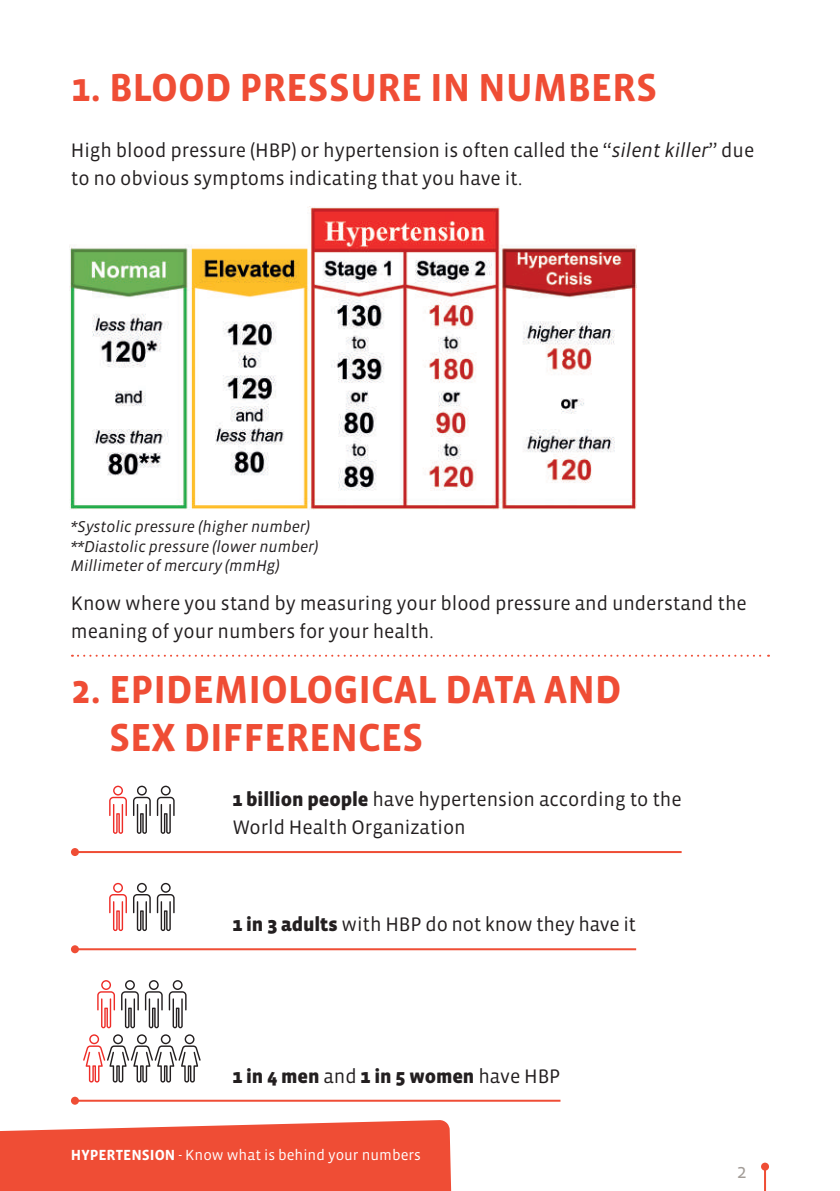
<style>
.page{position:relative;width:840px;height:1191px;background:#fff}
.page>*{position:absolute;margin:0;border:0;box-sizing:border-box;transform-origin:0 0}
.t1{font:700 40px/48px "Vista Sans";letter-spacing:-.005em;color:#ef4d35}
.t2{font:20px/28px "Vista Sans";letter-spacing:-.005em;color:#231f20}
.t3{font:900 20px "Vista Sans";letter-spacing:-.005em;color:#231f20}
.t4{font:20px "Vista Sans";color:#a29c97}
.t5{font:italic 16px/19.2px "Vista Sans";letter-spacing:-.005em;color:#231f20}
.t6{font:15px "Vista Sans";color:#fff}
.s1{font-style:italic}
.s2{font-weight:900}
.s3{font-weight:400}
.s4{font-weight:700}
</style>
<div class="page">
<svg style="left:0;top:1120px;width:451px;height:71px;background:#f05b44"></svg>
<svg style="left:72px;top:654px;width:696px;height:2px"></svg>
<svg style="left:133px;top:883px;width:18px;height:48px"></svg>
<svg style="left:157px;top:883px;width:17px;height:48px"></svg>
<svg style="left:109px;top:883px;width:18px;height:48px"></svg>
<hr style="left:75px;top:948px;width:560px;height:2px;background:#ef4d35">
<div style="left:71px;top:945px;width:8px;height:8px;background:#ef4d35;border-radius:50%"></div>
<svg style="left:121px;top:980px;width:18px;height:48px"></svg>
<svg style="left:145px;top:980px;width:18px;height:48px"></svg>
<svg style="left:169px;top:980px;width:17px;height:48px"></svg>
<svg style="left:97px;top:980px;width:18px;height:48px"></svg>
<svg style="left:83px;top:1034px;width:118px;height:48px"></svg>
<hr style="left:75px;top:1099px;width:485px;height:2px;background:#ef4d35">
<div style="left:71px;top:1096px;width:8px;height:8px;background:#ef4d35;border-radius:50%"></div>
<hr style="left:763px;top:1166px;width:2px;height:25px;background:#ef4d35">
<svg style="left:760px;top:1162px;width:8px;height:8px"></svg>
<img style="left:69px;top:207px;width:567px;height:303px">
<hr style="left:75px;top:851px;width:606px;height:2px;background:#ef4d35">
<div style="left:71px;top:848px;width:8px;height:8px;background:#ef4d35;border-radius:50%"></div>
<svg style="left:133px;top:785px;width:18px;height:49px"></svg>
<svg style="left:157px;top:785px;width:17px;height:49px"></svg>
<svg style="left:109px;top:785px;width:18px;height:49px"></svg>
<h1 class="t1" style="left:71px;top:64px;width:587px">1. BLOOD PRESSURE IN NUMBERS</h1>
<p class="t2" style="left:71px;top:137px;width:684px">High blood pressure (HBP) or hypertension is often called the ‘‘<span class="s1">silent killer</span>’’ due to no obvious symptoms indicating that you have it.</p>
<p class="t5" style="left:71px;top:518px;width:249px">*Systolic pressure (higher number) **Diastolic pressure (lower number)<br>Millimeter of mercury (mmHg)</p>
<p class="t2" style="left:71px;top:590px;width:677px">Know where you stand by measuring your blood pressure and understand the meaning of your numbers for your health.</p>
<h1 class="t1" style="left:109px;top:666px;width:514px;text-indent:-38px">2. EPIDEMIOLOGICAL DATA AND<br>SEX DIFFERENCES</h1>
<p class="t2" style="left:232px;top:785px;width:450px"><span class="s2">1 billion people</span> have hypertension according to the<br>World Health Organization</p>
<p class="t2" style="left:232px;top:910px;width:405px"><span class="s2">1 in 3 adults</span> with HBP do not know they have it</p>
<p class="t3" style="left:232px;top:1065px;width:329px">1 in 4 men <span class="s3">and</span> 1 in 5 women <span class="s3">have HBP</span></p>
<p class="t6" style="left:71px;top:1147px;width:351px"><span class="s4">HYPERTENSION</span> - Know what is behind your numbers</p>
<p class="t4" style="left:736px;top:1160px;width:11px">2</p>
</div>
